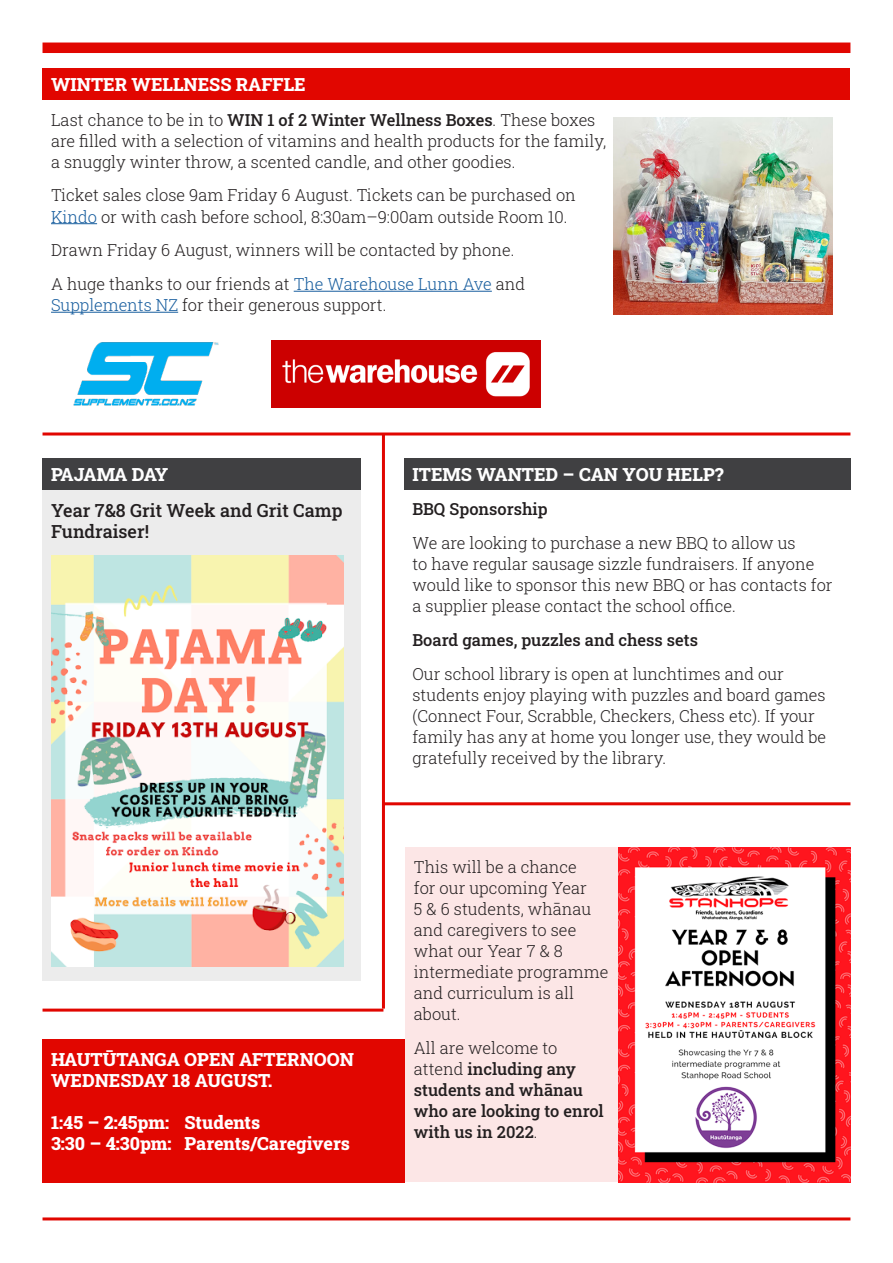
<style>
.page{position:relative;width:893px;height:1263px;background:#fff}
.page>*{position:absolute;margin:0;border:0;box-sizing:border-box;transform-origin:0 0}
.t1{font:800 18px/21px "Roboto Slab";color:#fff}
.body_text{font:500 18px/21px "Roboto Slab";color:#231f20}
.t2{font:800 18px "Roboto Slab";letter-spacing:-.055em;color:#fff}
.body_text-2{font:300 16.5px/21px "Roboto Slab";color:#231f20}
.body_text-3{font:500 16.5px/21px "Roboto Slab";color:#231f20}
.s1{font-weight:500}
.s2{color:#175d9e}
.s3{font-weight:300}
</style>
<div class="page">
<hr style="left:43px;top:1217px;width:807px;height:3px;background:#e10600">
<div style="left:43px;top:43px;width:807px;height:10px;background:#e10600"></div>
<hr style="left:51px;top:223px;width:46px;height:1px;background:#175d9e">
<hr style="left:294px;top:291px;width:198px;height:1px;background:#175d9e">
<hr style="left:51px;top:312px;width:127px;height:1px;background:#175d9e">
<div style="left:43px;top:490px;width:318px;height:491px;background:#ececec"></div>
<div style="left:405px;top:848px;width:214px;height:334px;background:#fce6e6"></div>
<div style="left:43px;top:68px;width:807px;height:32px;background:#e10600"></div>
<div style="left:43px;top:458px;width:318px;height:32px;background:#404042"></div>
<div style="left:404px;top:458px;width:446px;height:32px;background:#404042"></div>
<div style="left:43px;top:1039px;width:362px;height:143px;background:#e10600"></div>
<hr style="left:43px;top:432px;width:807px;height:3px;background:#e10600">
<hr style="left:43px;top:1008px;width:340px;height:3px;background:#e10600">
<hr style="left:383px;top:802px;width:467px;height:3px;background:#e10600">
<img style="left:614px;top:117px;width:218px;height:198px">
<img style="left:73px;top:342px;width:146px;height:64px">
<img style="left:271px;top:340px;width:270px;height:67px">
<img style="left:51px;top:556px;width:292px;height:411px">
<img style="left:619px;top:848px;width:231px;height:334px">
<hr style="left:382px;top:434px;width:3px;height:574px;background:#e10600">
<p class="t1" style="left:51px;top:74px;width:256px">WINTER WELLNESS RAFFLE</p>
<p class="body_text-2" style="left:51px;top:109px;width:557px">Last chance to be in to <span class="s1">WIN 1 of 2 Winter Wellness Boxes</span>. These boxes are filled with a selection of vitamins and health products for the family, a snuggly winter throw, a scented candle, and other goodies.</p>
<p class="body_text-2" style="left:51px;top:185px;width:526px">Ticket sales close 9am Friday 6 August. Tickets can be purchased on<br><span class="s2">Kindo</span> or with cash before school, 8:30am–9:00am outside Room 10.</p>
<p class="body_text-2" style="left:51px;top:239px;width:465px">Drawn Friday 6 August, winners will be contacted by phone.</p>
<p class="body_text-2" style="left:51px;top:273px;width:476px">A huge thanks to our friends at <span class="s2">The Warehouse Lunn Ave</span> and<br><span class="s2">Supplements NZ</span> for their generous support.</p>
<p class="t2" style="left:51px;top:462px;width:119px">PAJAMA DAY</p>
<p class="t1" style="left:412px;top:463px;width:312px">ITEMS WANTED – CAN YOU HELP?</p>
<p class="body_text" style="left:51px;top:499px;width:293px">Year 7&amp;8 Grit Week and Grit Camp<br>Fundraiser!</p>
<p class="body_text-3" style="left:412px;top:498px;width:137px">BBQ Sponsorship</p>
<p class="body_text-2" style="left:412px;top:532px;width:422px">We are looking to purchase a new BBQ to allow us<br>to have regular sausage sizzle fundraisers. If anyone would like to sponsor this new BBQ or has contacts for a supplier please contact the school office.</p>
<p class="body_text-3" style="left:412px;top:629px;width:287px">Board games, puzzles and chess sets</p>
<p class="body_text-2" style="left:412px;top:663px;width:415px">Our school library is open at lunchtimes and our students enjoy playing with puzzles and board games (Connect Four, Scrabble, Checkers, Chess etc). If your family has any at home you longer use, they would be gratefully received by the library.</p>
<p class="t1" style="left:51px;top:1048px;width:304px">HAUTŪTANGA OPEN AFTERNOON<br>WEDNESDAY 18 AUGUST.</p>
<p class="t1" style="left:51px;top:1111px;width:211px">1:45 – 2:45pm: Students</p>
<p class="t1" style="left:51px;top:1132px;width:301px">3:30 – 4:30pm: Parents/Caregivers</p>
<p class="body_text-2" style="left:414px;top:856px;width:196px">This will be a chance<br>for our upcoming Year<br>5 &amp; 6 students, whānau and caregivers to see what our Year 7 &amp; 8 intermediate programme and curriculum is all about.</p>
<p class="body_text-3" style="left:414px;top:1037px;width:191px"><span class="s3">All are welcome to attend</span> including any students and whānau who are looking to enrol with us in 2022<span class="s3">.</span></p>
</div>
